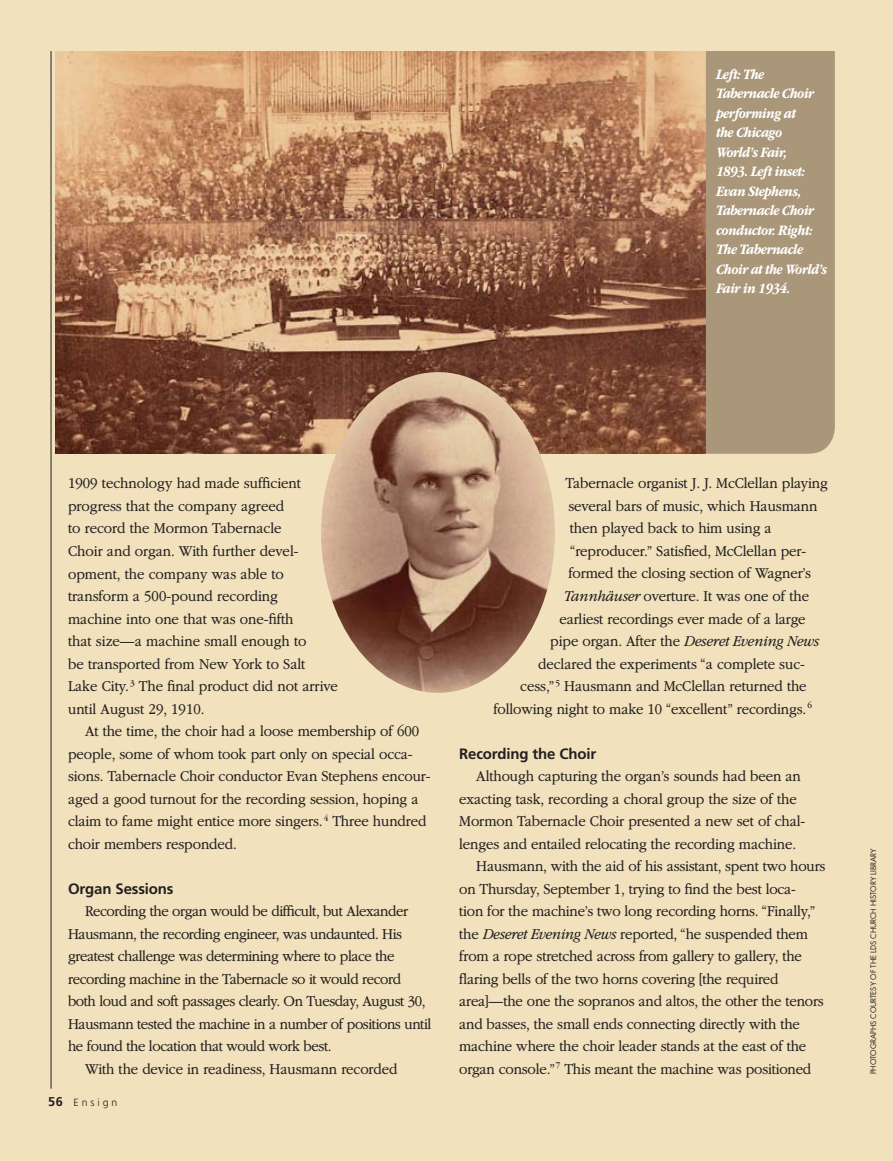
<style>
.page{position:relative;width:893px;height:1161px;background:#f1e1bc}
.page>*{position:absolute;margin:0;border:0;box-sizing:border-box;transform-origin:0 0}
.t1{font:300 15.75px/22.5px "Garamondlds Lat Plus";letter-spacing:-.01em;color:#231f20;scale:.95 1}
.t2{font:300 15.75px "Garamondlds Lat Plus";letter-spacing:-.03em;color:#231f20;scale:.95 1}
.t3{font:italic 700 15px/19.5px "Garamondlds Lat";letter-spacing:-.045em;color:#fff;scale:.85 1}
.t4{font:700 15px "Frutigerlds Lat";letter-spacing:-.01em;color:#231f20}
.t5{font:300 10.5px "Frutigerlds Lat";letter-spacing:.28em;color:#231f20}
.t6{font:7.5px "Futuralds Lat";letter-spacing:-.01em;color:#231f20}
.s1{font-weight:700;font-size:12.75px}
.s2{font-style:italic}
</style>
<div class="page">
<img style="left:55px;top:51px;width:651px;height:403px">
<img style="left:321px;top:372px;width:234px;height:321px">
<div style="left:706px;top:51px;width:129px;height:403px;background:#aa9679"></div>
<hr style="left:51px;top:51px;width:1px;height:1038px;background:#231f20">
<p class="t3" style="left:716px;top:63px;width:132px">Left: The<br>Tabernacle Choir performing at<br>the Chicago<br>World’s Fair,<br>1893. Left inset:<br>Evan Stephens,<br>Tabernacle Choir conductor. Right:<br>The Tabernacle<br>Choir at the World’s<br>Fair in 1934.</p>
<p class="t1" style="left:68px;top:471px;width:286px">1909 technology had made sufficient progress that the company agreed<br>to record the Mormon Tabernacle<br>Choir and organ. With further devel&shy;opment, the company was able to transform a 500-pound recording<br>machine into one that was one-fifth<br>that size—a machine small enough to<br>be transported from New York to Salt Lake City. <sup>3</sup> The final product did not arrive until August 29, 1910.</p>
<p class="t1" style="left:68px;top:719px;width:383px;text-indent:17px">At the time, the choir had a loose membership of 600 people, some of whom took part only on special occa&shy;sions. Tabernacle Choir conductor Evan Stephens encour&shy;aged a good turnout for the recording session, hoping a claim to fame might entice more singers. <sup>4</sup> Three hundred choir members responded.</p>
<p class="t4" style="left:68px;top:877px;width:107px">Organ Sessions</p>
<p class="t2" style="left:85px;top:900px;width:342px">Recording the organ would be difficult, but Alexander</p>
<p class="t2" style="left:68px;top:922px;width:353px">Hausmann, the recording engineer, was undaunted. His</p>
<p class="t2" style="left:68px;top:945px;width:345px">greatest challenge was determining where to place the</p>
<p class="t2" style="left:68px;top:967px;width:352px">recording machine in the Tabernacle so it would record</p>
<p class="t2" style="left:68px;top:990px;width:378px">both loud and soft passages clearly. On Tuesday, August 30,</p>
<p class="t2" style="left:68px;top:1012px;width:384px">Hausmann tested the machine in a number of positions until</p>
<p class="t2" style="left:68px;top:1035px;width:279px">he found the location that would work best.</p>
<p class="t1" style="left:85px;top:1056px;width:330px">With the device in readiness, Hausmann recorded</p>
<p class="t5" style="left:48px;top:1094px;width:71px"><span class="s1">56</span> Ensign</p>
<p class="t1" style="left:565px;top:471px;width:278px">Tabernacle organist J. J. McClellan playing</p>
<p class="t1" style="left:568px;top:494px;width:264px">several bars of music, which Hausmann</p>
<p class="t1" style="left:570px;top:516px;width:214px">then played back to him using a</p>
<p class="t1" style="left:570px;top:539px;width:250px">“reproducer.” Satisfied, McClellan per-</p>
<p class="t1" style="left:568px;top:561px;width:257px">formed the closing section of Wagner’s</p>
<p class="t1" style="left:564px;top:584px;width:260px"><span class="s2">Tannhäuser</span> overture. It was one of the</p>
<p class="t1" style="left:559px;top:606px;width:261px">earliest recordings ever made of a large</p>
<p class="t1" style="left:550px;top:629px;width:285px">pipe organ. After the <span class="s2">Deseret Evening News</span></p>
<p class="t1" style="left:538px;top:651px;width:282px">declared the experiments “a complete suc-</p>
<p class="t1" style="left:520px;top:674px;width:303px">cess,” <sup>5</sup> Hausmann and McClellan returned the</p>
<p class="t1" style="left:493px;top:696px;width:337px">following night to make 10 “excellent” recordings. <sup>6</sup></p>
<p class="t4" style="left:459px;top:742px;width:139px">Recording the Choir</p>
<p class="t1" style="left:476px;top:764px;width:343px">Although capturing the organ’s sounds had been an</p>
<p class="t1" style="left:459px;top:786px;width:357px">exacting task, recording a choral group the size of the</p>
<p class="t1" style="left:459px;top:809px;width:366px">Mormon Tabernacle Choir presented a new set of chal-</p>
<p class="t1" style="left:459px;top:831px;width:356px">lenges and entailed relocating the recording machine.</p>
<p class="t1" style="left:476px;top:854px;width:369px">Hausmann, with the aid of his assistant, spent two hours</p>
<p class="t1" style="left:459px;top:876px;width:356px">on Thursday, September 1, trying to find the best loca-</p>
<p class="t1" style="left:459px;top:899px;width:377px">tion for the machine’s two long recording horns. “Finally,”</p>
<p class="t1" style="left:459px;top:921px;width:369px">the <span class="s2">Deseret Evening News</span> reported, “he suspended them</p>
<p class="t1" style="left:459px;top:944px;width:362px">from a rope stretched across from gallery to gallery, the</p>
<p class="t1" style="left:459px;top:966px;width:338px">flaring bells of the two horns covering [the required</p>
<p class="t1" style="left:459px;top:989px;width:385px">area]—the one the sopranos and altos, the other the tenors</p>
<p class="t1" style="left:459px;top:1011px;width:360px">and basses, the small ends connecting directly with the</p>
<p class="t1" style="left:459px;top:1034px;width:367px">machine where the choir leader stands at the east of the</p>
<p class="t1" style="left:459px;top:1056px;width:372px">organ console.” <sup>7</sup> This meant the machine was positioned</p>
<p class="t6" style="left:867px;top:1074px;width:227px;rotate:-90deg">Photographs courtesy of the LDS church history library</p>
</div>
